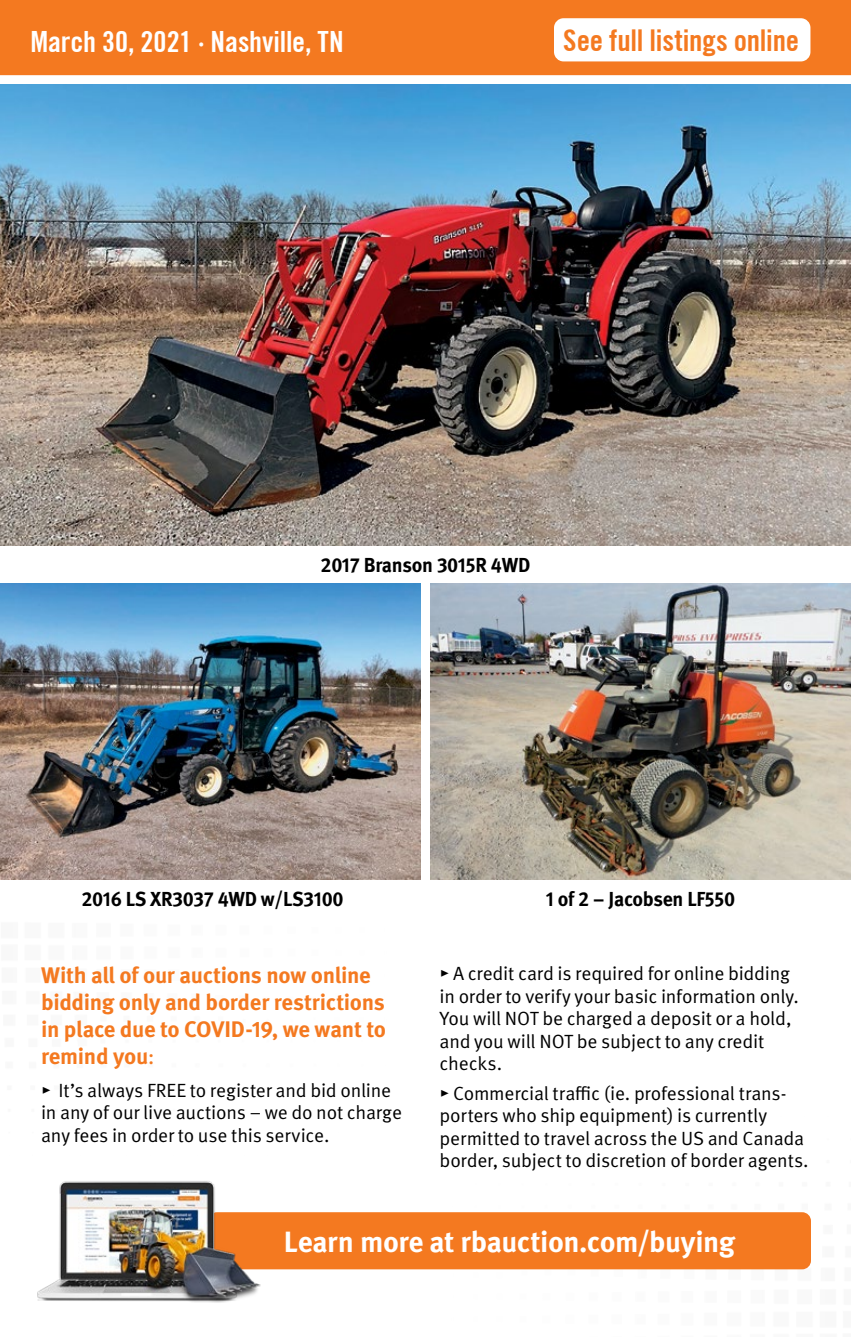
<style>
.page{position:relative;width:851px;height:1337px;background:#fff}
.page>*{position:absolute;margin:0;border:0;box-sizing:border-box;transform-origin:0 0}
.t1{font:700 condensed 30.15px "Trade Gothic No.20";letter-spacing:-.01em;color:#f47920}
.t2{font:700 29.25px "Meta Pro";letter-spacing:-.015em;color:#fff}
.t3{font:700 condensed 29.25px "Trade Gothic No.20";letter-spacing:-.005em;color:#fff}
.t4{font:700 22.5px/27px "Meta Pro";letter-spacing:-.015em;color:#f47920}
.t5{font:700 20.25px "Meta Pro";letter-spacing:-.015em;color:#000}
.t6{font:19.12px/22.5px "Meta Pro";letter-spacing:-.01em;color:#000}
.s1{font-weight:400}
</style>
<div class="page">
<img style="left:0;top:84px;width:850px;height:461px">
<img style="left:430px;top:583px;width:420px;height:296px">
<img style="left:0;top:583px;width:421px;height:296px">
<div style="left:0;top:0;width:850px;height:76px;background:#f47920"></div>
<div style="left:554px;top:18px;width:256px;height:43px;background:#fff;border-radius:10px"></div>
<div style="left:208px;top:1212px;width:603px;height:57px;background:#f47920;border-radius:9px"></div>
<img style="left:37px;top:1181px;width:231px;height:122px">
<h2 class="t3" style="left:30px;top:23px;width:315px">March 30, 2021 · Nashville, TN</h2>
<h1 class="t1" style="left:563px;top:22px;width:237px">See full listings online</h1>
<p class="t5" style="left:320px;top:549px;width:211px">2017 Branson 3015R 4WD</p>
<p class="t5" style="left:81px;top:882px;width:264px">2016 LS XR3037 4WD w/LS3100</p>
<p class="t5" style="left:546px;top:882px;width:191px">1 of 2 – Jacobsen LF550</p>
<p class="t4" style="left:41px;top:960px;width:346px">With all of our auctions now online bidding only and border restrictions in place due to COVID-19, we want to remind you<span class="s1">:</span></p>
<p class="t6" style="left:41px;top:1077px;width:362px">▸ It’s always FREE to register and bid online in any of our live auctions – we do not charge any fees in order to use this service.</p>
<p class="t6" style="left:439px;top:961px;width:361px">▸ A credit card is required for online bidding in order to verify your basic information only.<br>You will NOT be charged a deposit or a hold, and you will NOT be subject to any credit checks.</p>
<p class="t6" style="left:439px;top:1080px;width:370px">▸ Commercial traffic (ie. professional trans&shy;porters who ship equipment) is currently permitted to travel across the US and Canada border, subject to discretion of border agents.</p>
<h2 class="t2" style="left:284px;top:1218px;width:453px">Learn more at rbauction.com/buying</h2>
</div>
